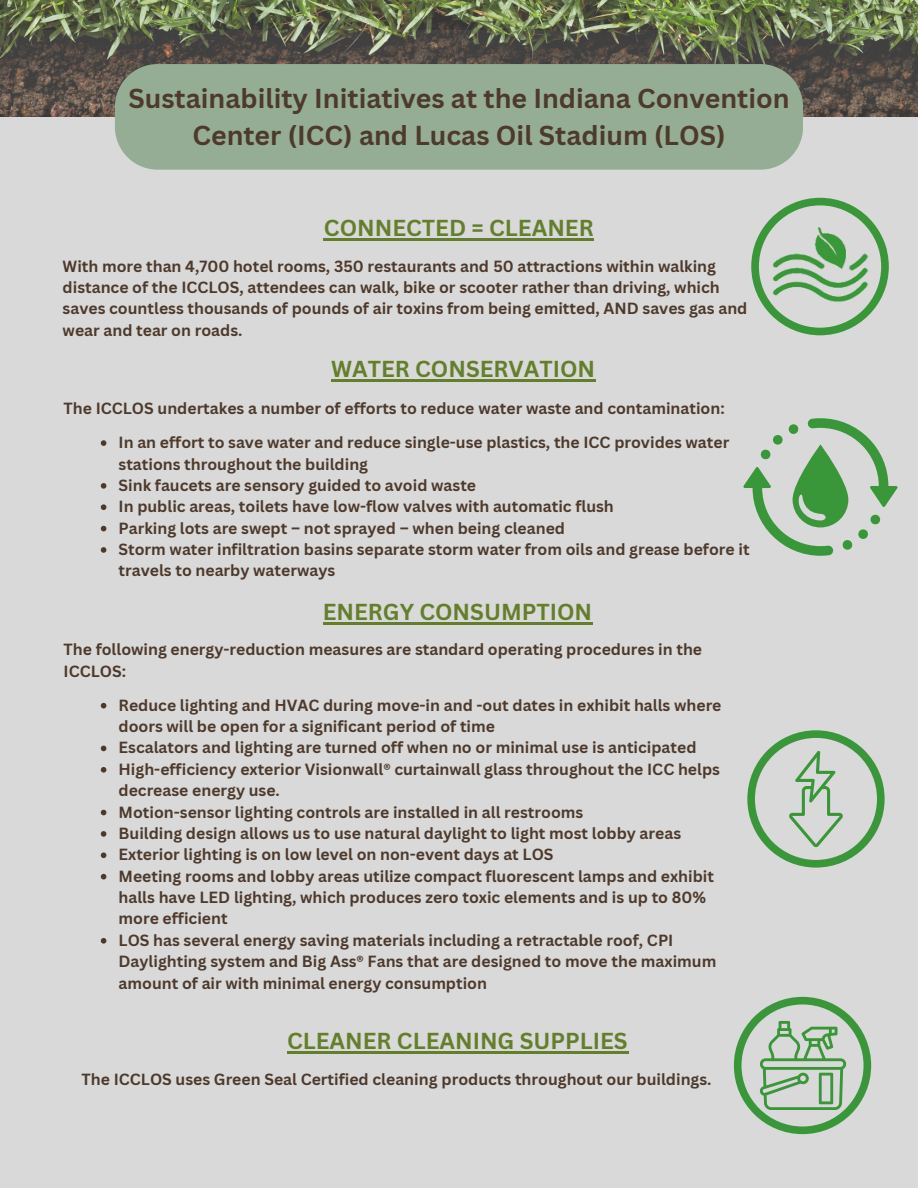
<style>
.page{position:relative;width:918px;height:1188px;background:#d9d9d9}
.page>*{position:absolute;margin:0;border:0;box-sizing:border-box;transform-origin:0 0}
.t1{font:700 26.7px/37.2px "Canva Sans";color:#4e3a2c;text-align:center}
.t2{font:700 22.5px "Canva Sans";color:#647f2c}
.t3{font:700 15.75px/21.3px "Canva Sans";color:#4e3a2c}
</style>
<div class="page">
<img style="left:0;top:0;width:918px;height:117px">
<div style="left:115px;top:64px;width:688px;height:106px;background:#94ad94"></div>
<hr style="left:324px;top:238px;width:270px;height:2px;background:#647f2c">
<svg style="left:751px;top:198px;width:138px;height:137px"></svg>
<hr style="left:331px;top:379px;width:264px;height:2px;background:#647f2c">
<svg style="left:743px;top:418px;width:155px;height:137px"></svg>
<svg style="left:101px;top:440px;width:5px;height:6px"></svg>
<svg style="left:101px;top:483px;width:5px;height:6px"></svg>
<svg style="left:101px;top:504px;width:5px;height:6px"></svg>
<svg style="left:101px;top:526px;width:5px;height:5px"></svg>
<svg style="left:101px;top:547px;width:5px;height:6px"></svg>
<hr style="left:323px;top:622px;width:269px;height:2px;background:#647f2c">
<svg style="left:101px;top:703px;width:5px;height:5px"></svg>
<svg style="left:101px;top:746px;width:5px;height:5px"></svg>
<svg style="left:101px;top:767px;width:5px;height:6px"></svg>
<svg style="left:101px;top:810px;width:5px;height:5px"></svg>
<svg style="left:101px;top:831px;width:5px;height:6px"></svg>
<svg style="left:101px;top:852px;width:5px;height:6px"></svg>
<svg style="left:101px;top:874px;width:5px;height:5px"></svg>
<svg style="left:101px;top:938px;width:5px;height:6px"></svg>
<svg style="left:747px;top:730px;width:138px;height:138px"></svg>
<hr style="left:287px;top:1052px;width:341px;height:2px;background:#647f2c">
<svg style="left:734px;top:997px;width:137px;height:137px"></svg>
<h1 class="t1" style="left:128px;top:79px;width:663px">Sustainability Initiatives at the Indiana Convention<br>Center (ICC) and Lucas Oil Stadium (LOS)</h1>
<p class="t2" style="left:324px;top:212px;width:271px">CONNECTED = CLEANER</p>
<p class="t3" style="left:63px;top:255px;width:686px">With more than 4,700 hotel rooms, 350 restaurants and 50 attractions within walking distance of the ICCLOS, attendees can walk, bike or scooter rather than driving, which saves countless thousands of pounds of air toxins from being emitted, AND saves gas and wear and tear on roads.</p>
<h2 class="t2" style="left:331px;top:353px;width:266px">WATER CONSERVATION</h2>
<h3 class="t3" style="left:64px;top:397px;width:663px">The ICCLOS undertakes a number of efforts to reduce water waste and contamination:</h3>
<h2 class="t3" style="left:119px;top:431px;width:612px">In an effort to save water and reduce single-use plastics, the ICC provides water stations throughout the building</h2>
<h3 class="t3" style="left:119px;top:474px;width:359px">Sink faucets are sensory guided to avoid waste</h3>
<p class="t3" style="left:119px;top:496px;width:497px">In public areas, toilets have low-flow valves with automatic flush</p>
<p class="t3" style="left:119px;top:517px;width:448px">Parking lots are swept – not sprayed – when being cleaned</p>
<p class="t3" style="left:119px;top:538px;width:633px">Storm water infiltration basins separate storm water from oils and grease before it travels to nearby waterways</p>
<p class="t2" style="left:323px;top:596px;width:271px">ENERGY CONSUMPTION</p>
<p class="t3" style="left:64px;top:639px;width:640px">The following energy-reduction measures are standard operating procedures in the<br>ICCLOS:</p>
<p class="t3" style="left:119px;top:694px;width:604px">Reduce lighting and HVAC during move-in and -out dates in exhibit halls where doors will be open for a significant period of time</p>
<p class="t3" style="left:119px;top:737px;width:579px">Escalators and lighting are turned off when no or minimal use is anticipated</p>
<h2 class="t3" style="left:119px;top:758px;width:603px">High-efficiency exterior Visionwall® curtainwall glass throughout the ICC helps decrease energy use.</h2>
<h3 class="t3" style="left:119px;top:801px;width:466px">Motion-sensor lighting controls are installed in all restrooms</h3>
<p class="t3" style="left:119px;top:822px;width:564px">Building design allows us to use natural daylight to light most lobby areas</p>
<p class="t3" style="left:119px;top:844px;width:437px">Exterior lighting is on low level on non-event days at LOS</p>
<p class="t3" style="left:119px;top:865px;width:597px">Meeting rooms and lobby areas utilize compact fluorescent lamps and exhibit halls have LED lighting, which produces zero toxic elements and is up to 80% more efficient</p>
<p class="t3" style="left:119px;top:929px;width:599px">LOS has several energy saving materials including a retractable roof, CPI<br>Daylighting system and Big Ass® Fans that are designed to move the maximum amount of air with minimal energy consumption</p>
<p class="t2" style="left:287px;top:1025px;width:342px">CLEANER CLEANING SUPPLIES</p>
<p class="t3" style="left:82px;top:1068px;width:632px">The ICCLOS uses Green Seal Certified cleaning products throughout our buildings.</p>
</div>
